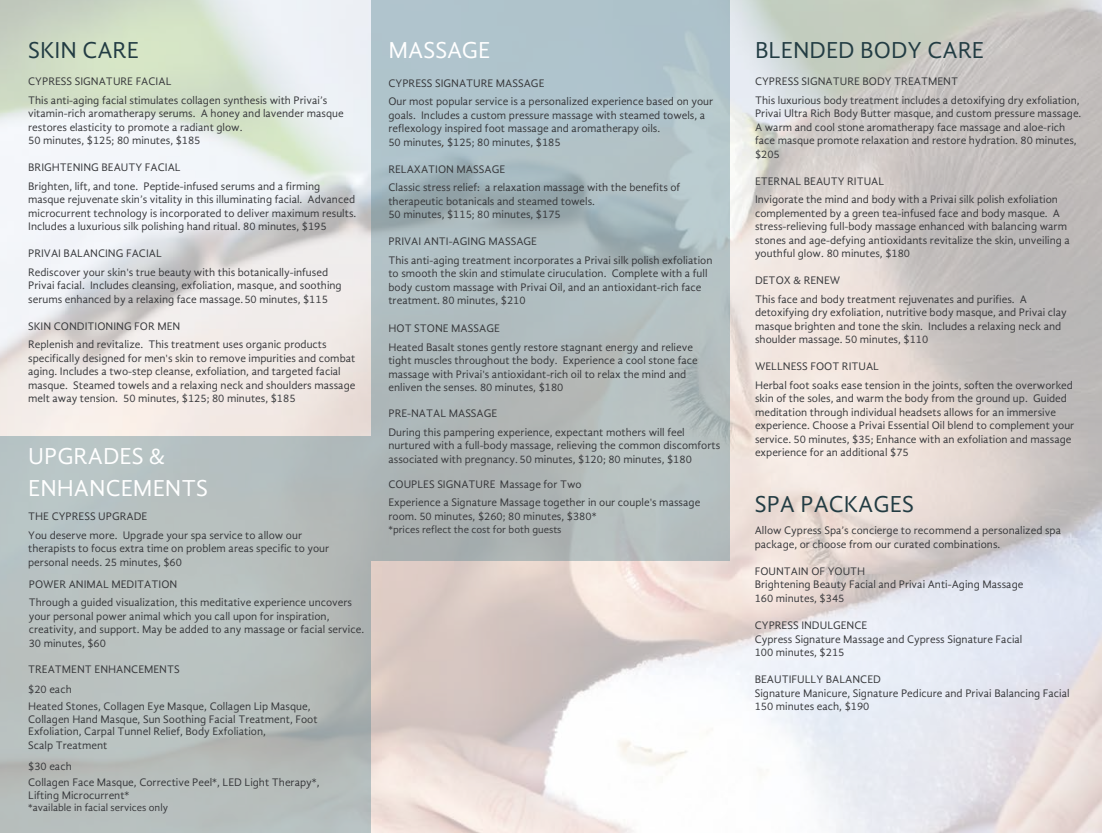
<style>
.page{position:relative;width:1102px;height:833px;background:#fff}
.page>*{position:absolute;margin:0;border:0;box-sizing:border-box;transform-origin:0 0}
.t1{font:23.75px "Gandhi Sans";color:#223c43}
.t2{font:23.75px/31.2px "Gandhi Sans";color:#fff}
.t3{font:11.25px/13.5px "Gandhi Sans";color:#36373a}
.t4{font:10.62px "Gandhi Sans";color:#36373a}
.s1{font-style:italic;color:#3c2415}
</style>
<div class="page">
<svg style="left:371px;top:0;width:358px;height:560px;background:#aebcc0"></svg>
<div style="left:0;top:436px;width:371px;height:396px;background:#b8c0bf"></div>
<h1 class="t1" style="left:28px;top:36px;width:112px">SKIN CARE</h1>
<p class="t3" style="left:28px;top:72px;width:300px;line-height:18.5px">CYPRESS SIGNATURE FACIAL<br>This anti-aging facial stimulates collagen synthesis with Privai’s</p>
<p class="t3" style="left:28px;top:106px;width:317px">vitamin-rich aromatherapy serums. A honey and lavender masque restores elasticity to promote a radiant glow.<br>50 minutes, $125; 80 minutes, $185</p>
<p class="t3" style="left:28px;top:158px;width:293px;line-height:18.5px">BRIGHTENING BEAUTY FACIAL<br>Brighten, lift, and tone. Peptide-infused serums and a firming</p>
<p class="t3" style="left:28px;top:192px;width:329px;text-align:justify">masque rejuvenate skin’s vitality in this illuminating facial. Advanced microcurrent technology is incorporated to deliver maximum results.<br>Includes a luxurious silk polishing hand ritual. 80 minutes, $195</p>
<p class="t3" style="left:28px;top:244px;width:301px;line-height:18.5px">PRIVAI BALANCING FACIAL<br>Rediscover your skin's true beauty with this botanically-infused</p>
<p class="t3" style="left:28px;top:278px;width:315px">Privai facial. Includes cleansing, exfoliation, masque, and soothing serums enhanced by a relaxing face massage. 50 minutes, $115</p>
<p class="t3" style="left:28px;top:316px;width:300px;line-height:18.5px">SKIN CONDITIONING FOR MEN<br>Replenish and revitalize. This treatment uses organic products</p>
<p class="t3" style="left:28px;top:351px;width:328px">specifically designed for men's skin to remove impurities and combat aging. Includes a two-step cleanse, exfoliation, and targeted facial masque. Steamed towels and a relaxing neck and shoulders massage melt away tension. 50 minutes, $125; 80 minutes, $185</p>
<h1 class="t2" style="left:28px;top:440px;width:181px">UPGRADES &amp;<br>ENHANCEMENTS</h1>
<p class="t3" style="left:28px;top:507px;width:275px;line-height:18.5px">THE CYPRESS UPGRADE<br>You deserve more. Upgrade your spa service to allow our</p>
<p class="t3" style="left:28px;top:541px;width:302px">therapists to focus extra time on problem areas specific to your personal needs. 25 minutes, $60</p>
<p class="t3" style="left:29px;top:574px;width:325px;line-height:18.5px">POWER ANIMAL MEDITATION<br>Through a guided visualization, this meditative experience uncovers</p>
<p class="t3" style="left:29px;top:609px;width:337px">your personal power animal which you call upon for inspiration, creativity, and support. May be added to any massage or facial service.<br>30 minutes, $60</p>
<p class="t3" style="left:28px;top:659px;width:153px;line-height:20px">TREATMENT ENHANCEMENTS $20 each</p>
<p class="t3" style="left:28px;top:700px;width:291px;line-height:12.9px">Heated Stones, Collagen Eye Masque, Collagen Lip Masque, Collagen Hand Masque, Sun Soothing Facial Treatment, Foot Exfoliation, Carpal Tunnel Relief, Body Exfoliation,<br>Scalp Treatment</p>
<p class="t3" style="left:28px;top:758px;width:293px;line-height:16.2px">$30 each<br>Collagen Face Masque, Corrective Peel*, LED Light Therapy*,</p>
<p class="t3" style="left:28px;top:788px;width:103px">Lifting Microcurrent*</p>
<p class="t4" style="left:28px;top:801px;width:141px">*available in facial services only</p>
<h1 class="t2" style="left:388px;top:34px;width:103px">MASSAGE</h1>
<p class="t3" style="left:388px;top:73px;width:326px;line-height:18.5px">CYPRESS SIGNATURE MASSAGE<br>Our most popular service is a personalized experience based on your</p>
<p class="t3" style="left:388px;top:108px;width:318px">goals. Includes a custom pressure massage with steamed towels, a reflexology inspired foot massage and aromatherapy oils.<br>50 minutes<span class="s1">,</span> $125; 80 minutes, $185</p>
<p class="t3" style="left:388px;top:159px;width:293px;line-height:18.5px">RELAXATION MASSAGE<br>Classic stress relief: a relaxation massage with the benefits of</p>
<p class="t3" style="left:388px;top:194px;width:208px">therapeutic botanicals and steamed towels.<br>50 minutes, $115; 80 minutes, $175</p>
<p class="t3" style="left:388px;top:232px;width:325px;line-height:18.5px">PRIVAI ANTI-AGING MASSAGE<br>This anti-aging treatment incorporates a Privai silk polish exfoliation</p>
<p class="t3" style="left:388px;top:266px;width:320px">to smooth the skin and stimulate ciruculation. Complete with a full body custom massage with Privai Oil, and an antioxidant-rich face treatment. 80 minutes, $210</p>
<p class="t3" style="left:388px;top:319px;width:306px;line-height:18.5px">HOT STONE MASSAGE<br>Heated Basalt stones gently restore stagnant energy and relieve</p>
<p class="t3" style="left:388px;top:354px;width:311px">tight muscles throughout the body. Experience a cool stone face massage with Privai's antioxidant-rich oil to relax the mind and enliven the senses. 80 minutes, $180</p>
<p class="t3" style="left:388px;top:404px;width:298px;line-height:18.5px">PRE-NATAL MASSAGE<br>During this pampering experience, expectant mothers will feel</p>
<p class="t3" style="left:388px;top:439px;width:333px">nurtured with a full-body massage, relieving the common discomforts associated with pregnancy. 50 minutes, $120; 80 minutes, $180</p>
<p class="t3" style="left:388px;top:474px;width:313px;line-height:18.5px">COUPLES SIGNATURE Massage for Two<br>Experience a Signature Massage together in our couple's massage</p>
<p class="t3" style="left:388px;top:509px;width:209px">room. 50 minutes, $260; 80 minutes, $380*</p>
<p class="t4" style="left:388px;top:523px;width:175px">*prices reflect the cost for both guests</p>
<h1 class="t1" style="left:755px;top:36px;width:230px">BLENDED BODY CARE</h1>
<p class="t3" style="left:755px;top:72px;width:326px;line-height:18.5px">CYPRESS SIGNATURE BODY TREATMENT<br>This luxurious body treatment includes a detoxifying dry exfoliation,</p>
<p class="t3" style="left:755px;top:106px;width:328px">Privai Ultra Rich Body Butter masque, and custom pressure massage.<br>A warm and cool stone aromatherapy face massage and aloe-rich face masque promote relaxation and restore hydration. 80 minutes, $205</p>
<p class="t3" style="left:755px;top:171px;width:304px;line-height:18.5px">ETERNAL BEAUTY RITUAL<br>Invigorate the mind and body with a Privai silk polish exfoliation</p>
<p class="t3" style="left:755px;top:206px;width:316px">complemented by a green tea-infused face and body masque. A stress-relieving full-body massage enhanced with balancing warm stones and age-defying antioxidants revitalize the skin, unveiling a youthful glow. 80 minutes, $180</p>
<p class="t3" style="left:755px;top:271px;width:273px;line-height:18.5px">DETOX &amp; RENEW<br>This face and body treatment rejuvenates and purifies. A</p>
<p class="t3" style="left:755px;top:305px;width:313px">detoxifying dry exfoliation, nutritive body masque, and Privai clay masque brighten and tone the skin. Includes a relaxing neck and shoulder massage. 50 minutes, $110</p>
<p class="t3" style="left:755px;top:357px;width:319px;line-height:18.5px">WELLNESS FOOT RITUAL<br>Herbal foot soaks ease tension in the joints, soften the overworked</p>
<p class="t3" style="left:755px;top:391px;width:321px">skin of the soles, and warm the body from the ground up. Guided meditation through individual headsets allows for an immersive experience. Choose a Privai Essential Oil blend to complement your service. 50 minutes, $35; Enhance with an exfoliation and massage experience for an additional $75</p>
<h1 class="t1" style="left:754px;top:490px;width:161px">SPA PACKAGES</h1>
<p class="t3" style="left:754px;top:524px;width:308px">Allow Cypress Spa’s concierge to recommend a personalized spa package, or choose from our curated combinations.</p>
<p class="t3" style="left:754px;top:564px;width:270px">FOUNTAIN OF YOUTH<br>Brightening Beauty Facial and Privai Anti-Aging Massage<br>160 minutes, $345</p>
<p class="t3" style="left:754px;top:618px;width:269px">CYPRESS INDULGENCE<br>Cypress Signature Massage and Cypress Signature Facial<br>100 minutes, $215</p>
<p class="t3" style="left:754px;top:672px;width:316px">BEAUTIFULLY BALANCED<br>Signature Manicure, Signature Pedicure and Privai Balancing Facial<br>150 minutes each, $190</p>
</div>
